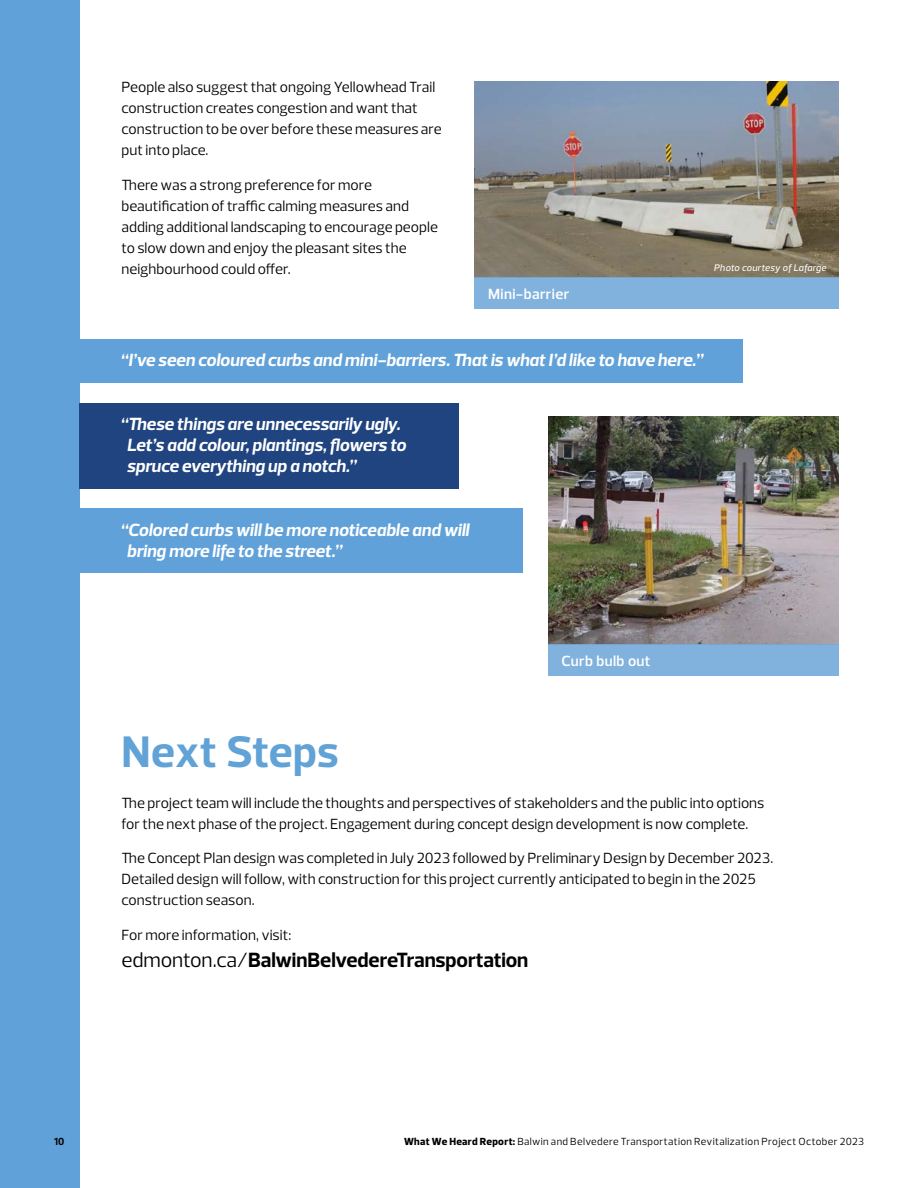
<style>
.page{position:relative;width:918px;height:1188px;background:#fff}
.page>*{position:absolute;margin:0;border:0;box-sizing:border-box;transform-origin:0 0}
.t1{font:700 45px "Prelo";color:#61a2d7}
.t2{font:700 21px "Prelo";letter-spacing:-.005em;color:#000}
.t3{font:italic 700 18px/21px "Prelo";letter-spacing:-.005em;color:#fff}
.t4{font:15px/21px "Prelo";color:#000}
.t5{font:600 15px "Prelo";letter-spacing:.025em;color:#fff}
.t6{font:10.5px "Prelo";letter-spacing:.035em;color:#000}
.t7{font:700 10.5px "Prelo";color:#000}
.t8{font:italic 500 9.75px "Prelo";letter-spacing:.025em;color:#fff}
.s1{font-weight:400}
.s2{font-weight:800}
</style>
<div class="page">
<div style="left:0;top:0;width:80px;height:1188px;background:#61a1d9"></div>
<img style="left:475px;top:81px;width:364px;height:197px">
<div style="left:80px;top:339px;width:663px;height:43px;background:#61a1d9"></div>
<div style="left:80px;top:509px;width:443px;height:64px;background:#61a1d9"></div>
<div style="left:80px;top:403px;width:379px;height:85px;background:#20447f"></div>
<img style="left:548px;top:416px;width:291px;height:228px">
<div style="left:475px;top:278px;width:364px;height:31px;background:#80b2dd"></div>
<div style="left:548px;top:644px;width:291px;height:32px;background:#80b2dd"></div>
<p class="t4" style="left:122px;top:77px;width:322px">People also suggest that ongoing Yellowhead Trail construction creates congestion and want that construction to be over before these measures are put into place.</p>
<p class="t4" style="left:122px;top:174px;width:318px">There was a strong preference for more beautification of traffic calming measures and adding additional landscaping to encourage people to slow down and enjoy the pleasant sites the neighbourhood could offer.</p>
<p class="t5" style="left:488px;top:285px;width:83px">Mini-barrier</p>
<p class="t8" style="left:714px;top:262px;width:114px">Photo courtesy of Lafarge</p>
<p class="t3" style="left:120px;top:350px;width:584px">“I’ve seen coloured curbs and mini-barriers. That is what I’d like to have here.”</p>
<p class="t3" style="left:127px;top:414px;width:281px;text-indent:-7px">“These things are unnecessarily ugly.<br>Let’s add colour, plantings, flowers to spruce everything up a notch.”</p>
<p class="t3" style="left:127px;top:519px;width:344px;text-indent:-7px">“Colored curbs will be more noticeable and will bring more life to the street.”</p>
<p class="t5" style="left:562px;top:651px;width:90px">Curb bulb out</p>
<h1 class="t1" style="left:122px;top:724px;width:219px">Next Steps</h1>
<p class="t4" style="left:122px;top:792px;width:644px">The project team will include the thoughts and perspectives of stakeholders and the public into options for the next phase of the project. Engagement during concept design development is now complete.</p>
<p class="t4" style="left:122px;top:848px;width:653px">The Concept Plan design was completed in July 2023 followed by Preliminary Design by December 2023.<br>Detailed design will follow, with construction for this project currently anticipated to begin in the 2025 construction season.</p>
<p class="t4" style="left:122px;top:924px;width:171px">For more information, visit:</p>
<h2 class="t2" style="left:122px;top:947px;width:408px"><span class="s1">edmonton.ca/</span>BalwinBelvedereTransportation</h2>
<p class="t7" style="left:54px;top:1135px;width:12px">10</p>
<p class="t6" style="left:404px;top:1135px;width:462px"><span class="s2">What We Heard Report:</span> Balwin and Belvedere Transportation Revitalization Project October 2023</p>
</div>
